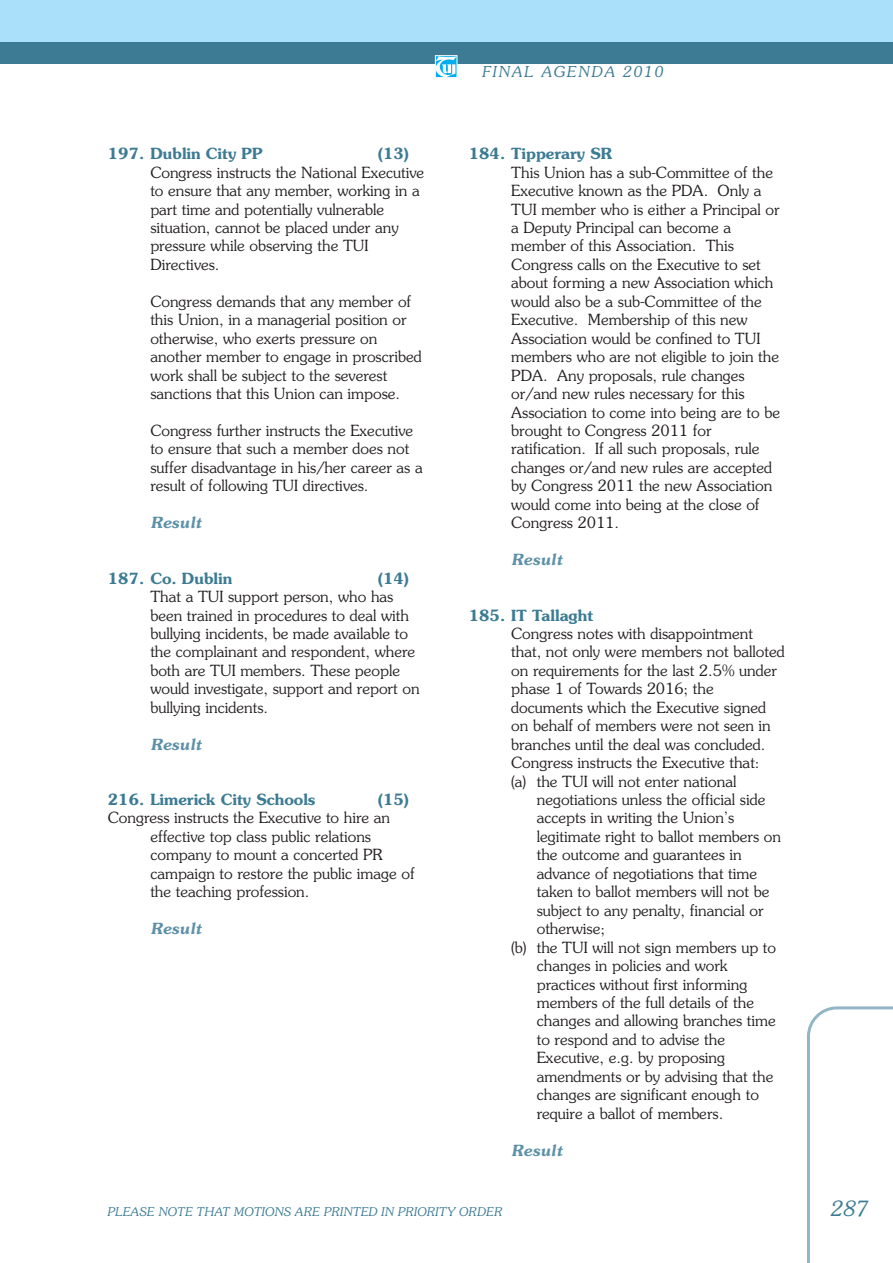
<style>
.page{position:relative;width:893px;height:1263px;background:#fff}
.page>*{position:absolute;margin:0;border:0;box-sizing:border-box;transform-origin:0 0}
.t1{font:italic 300 21px "Souvenir";color:#3c7b93}
.t2{font:300 15.3px/18.5px "Souvenir";color:#231f20}
.t3{font:600 15.3px "Souvenir";color:#3c7b93}
.t4{font:italic 600 15.3px "Souvenir";color:#5d91a7}
.t5{font:italic 300 15px "Souvenir";letter-spacing:.1em;color:#3c7b93}
.t6{font:italic 300 12px "Souvenir";color:#3c7b93}
</style>
<div class="page">
<div style="left:0;top:0;width:893px;height:53px;background:#aae0f9"></div>
<div style="left:0;top:43px;width:893px;height:21px;background:#3c7b93"></div>
<svg style="left:807px;top:1006px;width:86px;height:257px"></svg>
<img style="left:437px;top:57px;width:18px;height:19px">
<div style="left:435px;top:55px;width:22px;height:23px;border:1px solid #fff"></div>
<p class="t3" style="left:108px;top:145px;width:156px">197. Dublin City PP</p>
<p class="t3" style="left:378px;top:145px;width:33px">(13)</p>
<p class="t2" style="left:150px;top:163px;width:275px">Congress instructs the National Executive to ensure that any member, working in a part time and potentially vulnerable situation, cannot be placed under any pressure while observing the TUI Directives.</p>
<p class="t2" style="left:150px;top:292px;width:273px">Congress demands that any member of this Union, in a managerial position or otherwise, who exerts pressure on another member to engage in proscribed work shall be subject to the severest sanctions that this Union can impose.</p>
<p class="t2" style="left:150px;top:421px;width:274px">Congress further instructs the Executive to ensure that such a member does not suffer disadvantage in his/her career as a result of following TUI directives.</p>
<p class="t4" style="left:150px;top:514px;width:53px">Result</p>
<p class="t3" style="left:108px;top:569px;width:126px">187. Co. Dublin</p>
<p class="t3" style="left:378px;top:569px;width:33px">(14)</p>
<p class="t2" style="left:150px;top:587px;width:271px">That a TUI support person, who has been trained in procedures to deal with bullying incidents, be made available to the complainant and respondent, where both are TUI members. These people would investigate, support and report on bullying incidents.</p>
<p class="t4" style="left:150px;top:735px;width:53px">Result</p>
<p class="t3" style="left:108px;top:791px;width:209px">216. Limerick City Schools</p>
<p class="t3" style="left:378px;top:791px;width:33px">(15)</p>
<p class="t2" style="left:150px;top:809px;width:266px;text-indent:-43px">Congress instructs the Executive to hire an effective top class public relations company to mount a concerted PR campaign to restore the public image of the teaching profession.</p>
<p class="t4" style="left:150px;top:920px;width:53px">Result</p>
<p class="t5" style="left:482px;top:63px;width:183px">FINAL AGENDA 2010</p>
<p class="t3" style="left:469px;top:145px;width:145px">184. Tipperary SR</p>
<p class="t2" style="left:511px;top:163px;width:270px">This Union has a sub-Committee of the Executive known as the PDA. Only a TUI member who is either a Principal or a Deputy Principal can become a member of this Association. This Congress calls on the Executive to set about forming a new Association which would also be a sub-Committee of the Executive. Membership of this new Association would be confined to TUI members who are not eligible to join the PDA. Any proposals, rule changes or/and new rules necessary for this Association to come into being are to be brought to Congress 2011 for ratification. If all such proposals, rule changes or/and new rules are accepted by Congress 2011 the new Association would come into being at the close of Congress 2011.</p>
<p class="t4" style="left:511px;top:551px;width:53px">Result</p>
<p class="t3" style="left:469px;top:606px;width:126px">185. IT Tallaght</p>
<p class="t2" style="left:511px;top:624px;width:275px">Congress notes with disappointment that, not only were members not balloted on requirements for the last 2.5% under phase 1 of Towards 2016; the documents which the Executive signed on behalf of members were not seen in branches until the deal was concluded.<br>Congress instructs the Executive that:<br>(a) the TUI will not enter national</p>
<p class="t2" style="left:537px;top:790px;width:230px">negotiations unless the official side</p>
<p class="t2" style="left:537px;top:809px;width:199px">accepts in writing the Union’s</p>
<p class="t2" style="left:537px;top:827px;width:246px">legitimate right to ballot members on</p>
<p class="t2" style="left:537px;top:846px;width:206px">the outcome and guarantees in</p>
<p class="t2" style="left:537px;top:864px;width:222px">advance of negotiations that time</p>
<p class="t2" style="left:537px;top:883px;width:234px">taken to ballot members will not be</p>
<p class="t2" style="left:537px;top:901px;width:228px">subject to any penalty, financial or</p>
<p class="t2" style="left:537px;top:920px;width:70px">otherwise;</p>
<p class="t2" style="left:511px;top:938px;width:266px">(b) the TUI will not sign members up to</p>
<p class="t2" style="left:537px;top:956px;width:192px">changes in policies and work</p>
<p class="t2" style="left:537px;top:975px;width:212px">practices without first informing</p>
<p class="t2" style="left:537px;top:993px;width:219px">members of the full details of the</p>
<p class="t2" style="left:537px;top:1012px;width:241px">changes and allowing branches time</p>
<p class="t2" style="left:537px;top:1030px;width:190px">to respond and to advise the</p>
<p class="t2" style="left:537px;top:1049px;width:190px">Executive, e.g. by proposing</p>
<p class="t2" style="left:537px;top:1067px;width:238px">amendments or by advising that the</p>
<p class="t2" style="left:537px;top:1086px;width:224px">changes are significant enough to</p>
<p class="t2" style="left:537px;top:1104px;width:188px">require a ballot of members.</p>
<p class="t4" style="left:511px;top:1141px;width:53px">Result</p>
<p class="t6" style="left:107px;top:1205px;width:397px">PLEASE NOTE THAT MOTIONS ARE PRINTED IN PRIORITY ORDER</p>
<h1 class="t1" style="left:830px;top:1196px;width:39px">287</h1>
</div>
